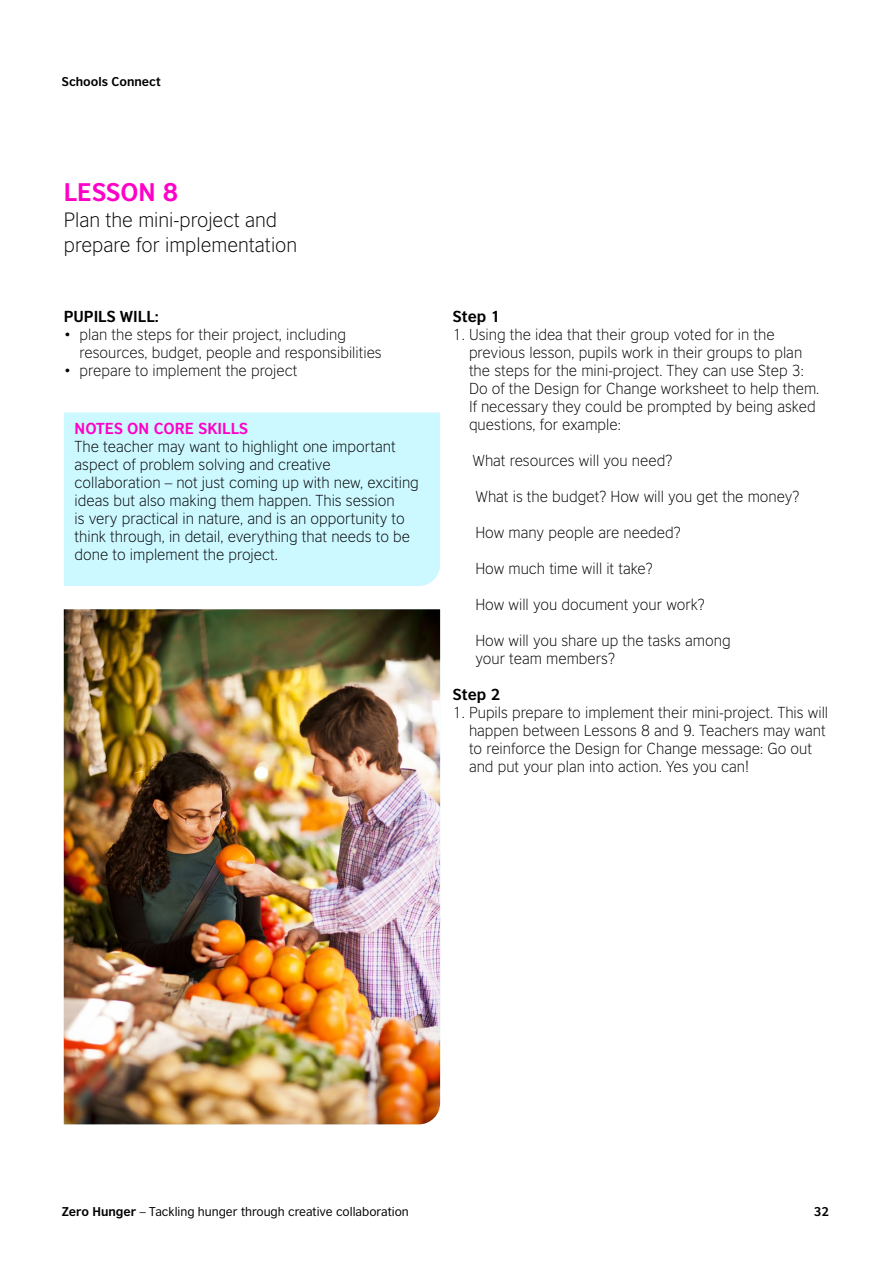
<style>
.page{position:relative;width:893px;height:1263px;background:#fff}
.page>*{position:absolute;margin:0;border:0;box-sizing:border-box;transform-origin:0 0}
.t1{font:700 24px "British Council Sans";color:#ff00c8}
.t2{font:300 19.5px/25.5px "British Council Sans";color:#000}
.t3{font:300 15px/18px "British Council Sans";color:#000}
.t4{font:700 15px "British Council Sans";color:#000}
.t5{font:700 15px "British Council Sans";color:#ff00c8}
.t6{font:12px "British Council Sans";color:#000}
.t7{font:700 12px "British Council Sans";color:#000}
.s1{font-weight:700}
</style>
<div class="page">
<div style="left:64px;top:412px;width:376px;height:174px;background:#ccf8ff"></div>
<img style="left:64px;top:609px;width:376px;height:515px">
<p class="t7" style="left:62px;top:73px;width:100px">Schools Connect</p>
<h1 class="t1" style="left:64px;top:177px;width:116px">LESSON 8</h1>
<h2 class="t2" style="left:64px;top:206px;width:235px">Plan the mini-project and prepare for implementation</h2>
<p class="t4" style="left:64px;top:306px;width:96px">PUPILS WILL:</p>
<p class="t3" style="left:80px;top:325px;width:304px;text-indent:-16px">• plan the steps for their project, including resources, budget, people and responsibilities</p>
<p class="t3" style="left:64px;top:361px;width:235px">• prepare to implement the project</p>
<p class="t5" style="left:75px;top:419px;width:175px">NOTES ON CORE SKILLS</p>
<p class="t3" style="left:75px;top:437px;width:346px">The teacher may want to highlight one important aspect of problem solving and creative collaboration – not just coming up with new, exciting ideas but also making them happen. This session<br>is very practical in nature, and is an opportunity to think through, in detail, everything that needs to be done to implement the project.</p>
<p class="t4" style="left:453px;top:306px;width:49px">Step 1</p>
<p class="t3" style="left:469px;top:325px;width:352px;text-indent:-16px">1. Using the idea that their group voted for in the previous lesson, pupils work in their groups to plan the steps for the mini-project. They can use Step 3:<br>Do of the Design for Change worksheet to help them.<br>If necessary they could be prompted by being asked questions, for example:</p>
<p class="t3" style="left:472px;top:451px;width:202px">What resources will you need?</p>
<p class="t3" style="left:475px;top:487px;width:326px">What is the budget? How will you get the money?</p>
<p class="t3" style="left:475px;top:523px;width:207px">How many people are needed?</p>
<p class="t3" style="left:475px;top:559px;width:179px">How much time will it take?</p>
<p class="t3" style="left:475px;top:595px;width:231px">How will you document your work?</p>
<p class="t3" style="left:475px;top:631px;width:257px">How will you share up the tasks among your team members?</p>
<p class="t4" style="left:453px;top:684px;width:49px">Step 2</p>
<p class="t3" style="left:469px;top:703px;width:361px;text-indent:-16px">1. Pupils prepare to implement their mini-project. This will happen between Lessons 8 and 9. Teachers may want to reinforce the Design for Change message: Go out and put your plan into action. Yes you can!</p>
<p class="t6" style="left:62px;top:1204px;width:348px"><span class="s1">Zero Hunger</span> – Tackling hunger through creative collaboration</p>
<p class="t7" style="left:814px;top:1204px;width:17px">32</p>
</div>
